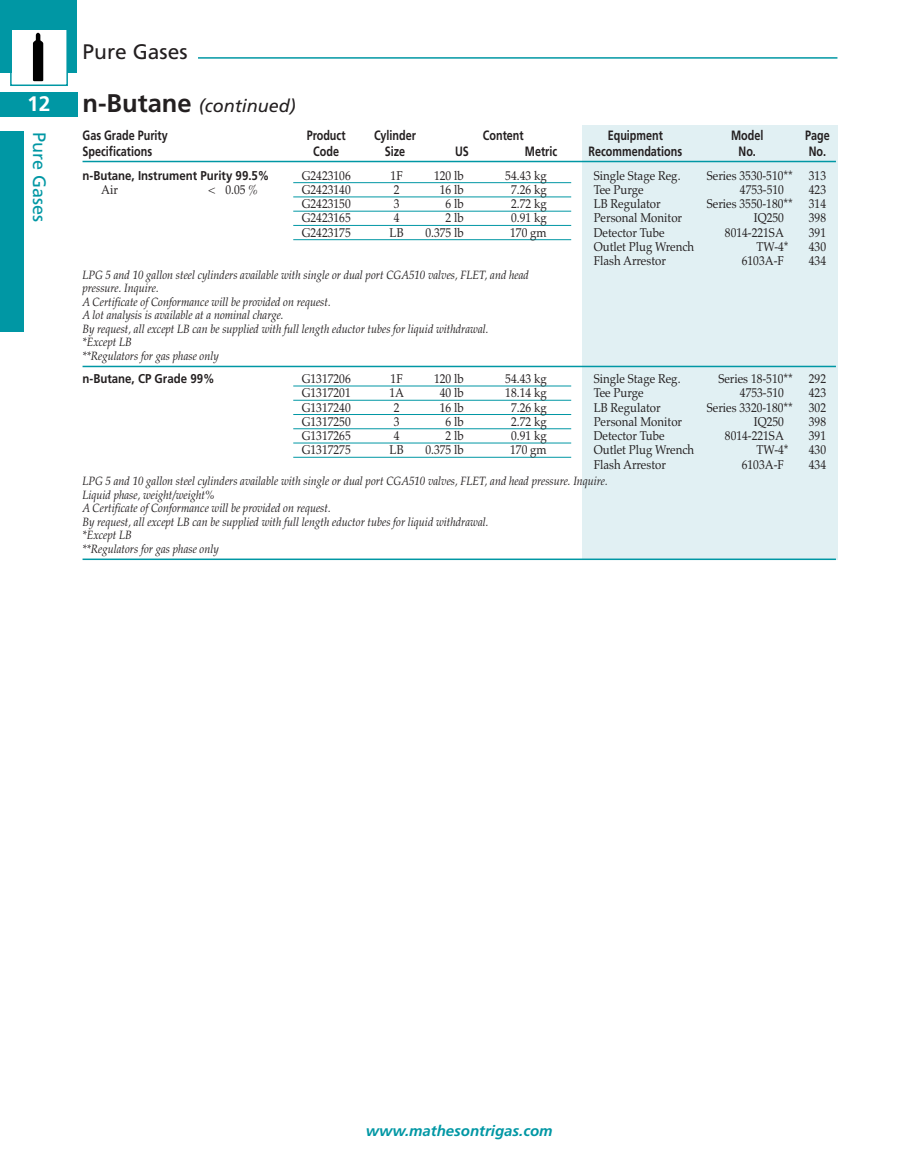
<style>
.page{position:relative;width:905px;height:1175px;background:#fff}
.page>*{position:absolute;margin:0;border:0;box-sizing:border-box;transform-origin:0 0}
.t1{font:21px "Frutiger";color:#231f20}
.t2{font:700 21px "Frutiger";color:#fff}
.t3{font:italic 18px "Frutiger";color:#231f20}
.t4{font:18px "Frutiger";color:#0097a4}
.t5{font:italic 700 15px "Frutiger";color:#0097a4}
.t6{font:700 13.5px "Frutiger";color:#231f20;scale:.8 1}
.t7{font:12.75px "Palatino";color:#231f20;scale:.9 1}
.t8{font:700 12.75px "Frutiger";color:#231f20;scale:.9 1}
.t9{font:italic 12px/13.5px "Palatino";color:#231f20;scale:.9 1}
.s1{font-weight:700;font-style:normal;font-size:25.5px}
</style>
<div class="page">
<div style="left:0;top:0;width:77px;height:73px;background:#0097a4"></div>
<div style="left:0;top:131px;width:24px;height:201px;background:#0097a4"></div>
<hr style="left:198px;top:57px;width:639px;height:2px;background:#0097a4">
<div style="left:0;top:92px;width:77px;height:25px;background:#0097a4"></div>
<div style="left:12px;top:30px;width:54px;height:54px;background:#fff"></div>
<svg style="left:33px;top:33px;width:10px;height:48px"></svg>
<div style="left:10px;top:28px;width:58px;height:58px;border:2px solid #0097a4"></div>
<div style="left:581px;top:125px;width:256px;height:434px;background:#e1f0f3"></div>
<hr style="left:82px;top:161px;width:754px;height:1px;background:#0097a4">
<hr style="left:293px;top:182px;width:278px;height:1px;background:#0097a4">
<hr style="left:293px;top:197px;width:278px;height:1px;background:#0097a4">
<hr style="left:293px;top:211px;width:278px;height:1px;background:#0097a4">
<hr style="left:293px;top:225px;width:278px;height:1px;background:#0097a4">
<hr style="left:293px;top:239px;width:278px;height:1px;background:#0097a4">
<hr style="left:82px;top:366px;width:754px;height:1px;background:#0097a4">
<hr style="left:293px;top:386px;width:278px;height:1px;background:#0097a4">
<hr style="left:293px;top:400px;width:278px;height:1px;background:#0097a4">
<hr style="left:293px;top:414px;width:278px;height:1px;background:#0097a4">
<hr style="left:293px;top:428px;width:278px;height:1px;background:#0097a4">
<hr style="left:293px;top:443px;width:278px;height:1px;background:#0097a4">
<hr style="left:293px;top:457px;width:278px;height:1px;background:#0097a4">
<hr style="left:82px;top:558px;width:754px;height:2px;background:#0097a4">
<h1 class="t2" style="left:27px;top:96px;width:25px">12</h1>
<h2 class="t4" style="left:47px;top:132px;width:92px;rotate:90deg">Pure Gases</h2>
<h1 class="t1" style="left:82px;top:44px;width:107px">Pure Gases</h1>
<h2 class="t3" style="left:82px;top:98px;width:215px"><span class="s1">n-Butane</span> (continued)</h2>
<p class="t6" style="left:82px;top:130px;width:108px">Gas Grade Purity</p>
<p class="t6" style="left:307px;top:130px;width:50px">Product</p>
<p class="t6" style="left:374px;top:130px;width:54px">Cylinder</p>
<p class="t6" style="left:483px;top:130px;width:53px">Content</p>
<p class="t6" style="left:607px;top:130px;width:70px">Equipment</p>
<p class="t6" style="left:731px;top:130px;width:42px">Model</p>
<p class="t6" style="left:805px;top:130px;width:32px">Page</p>
<p class="t6" style="left:82px;top:146px;width:88px">Specifications</p>
<p class="t6" style="left:313px;top:146px;width:34px">Code</p>
<p class="t6" style="left:385px;top:146px;width:27px">Size</p>
<p class="t6" style="left:455px;top:146px;width:19px">US</p>
<p class="t6" style="left:525px;top:146px;width:42px">Metric</p>
<p class="t6" style="left:588px;top:146px;width:118px">Recommendations</p>
<p class="t6" style="left:738px;top:146px;width:23px">No.</p>
<p class="t6" style="left:808px;top:146px;width:23px">No.</p>
<p class="t8" style="left:82px;top:170px;width:209px">n-Butane, Instrument Purity 99.5%</p>
<p class="t7" style="left:302px;top:168px;width:56px">G2423106</p>
<p class="t7" style="left:390px;top:168px;width:15px">1F</p>
<p class="t7" style="left:434px;top:168px;width:35px">120 lb</p>
<p class="t7" style="left:505px;top:168px;width:48px">54.43 kg</p>
<p class="t7" style="left:593px;top:168px;width:98px">Single Stage Reg.</p>
<p class="t7" style="left:707px;top:168px;width:97px">Series 3530-510**</p>
<p class="t7" style="left:808px;top:168px;width:21px">313</p>
<p class="t7" style="left:101px;top:182px;width:20px">Air</p>
<p class="t7" style="left:208px;top:182px;width:57px">&lt; 0.05 %</p>
<p class="t7" style="left:302px;top:182px;width:56px">G2423140</p>
<p class="t7" style="left:394px;top:182px;width:8px">2</p>
<p class="t7" style="left:440px;top:182px;width:28px">16 lb</p>
<p class="t7" style="left:511px;top:182px;width:41px">7.26 kg</p>
<p class="t7" style="left:593px;top:182px;width:57px">Tee Purge</p>
<p class="t7" style="left:740px;top:182px;width:50px">4753-510</p>
<p class="t7" style="left:808px;top:182px;width:21px">423</p>
<p class="t7" style="left:302px;top:196px;width:56px">G2423150</p>
<p class="t7" style="left:394px;top:196px;width:8px">3</p>
<p class="t7" style="left:445px;top:196px;width:22px">6 lb</p>
<p class="t7" style="left:511px;top:196px;width:41px">2.72 kg</p>
<p class="t7" style="left:593px;top:196px;width:76px">LB Regulator</p>
<p class="t7" style="left:707px;top:196px;width:97px">Series 3550-180**</p>
<p class="t7" style="left:808px;top:196px;width:21px">314</p>
<p class="t7" style="left:302px;top:211px;width:56px">G2423165</p>
<p class="t7" style="left:394px;top:211px;width:8px">4</p>
<p class="t7" style="left:445px;top:211px;width:22px">2 lb</p>
<p class="t7" style="left:511px;top:211px;width:41px">0.91 kg</p>
<p class="t7" style="left:593px;top:211px;width:100px">Personal Monitor</p>
<p class="t7" style="left:753px;top:211px;width:35px">IQ250</p>
<p class="t7" style="left:808px;top:211px;width:21px">398</p>
<p class="t7" style="left:302px;top:225px;width:56px">G2423175</p>
<p class="t7" style="left:389px;top:225px;width:17px">LB</p>
<p class="t7" style="left:425px;top:225px;width:44px">0.375 lb</p>
<p class="t7" style="left:510px;top:225px;width:42px">170 gm</p>
<p class="t7" style="left:593px;top:225px;width:80px">Detector Tube</p>
<p class="t7" style="left:725px;top:225px;width:67px">8014-221SA</p>
<p class="t7" style="left:808px;top:225px;width:21px">391</p>
<p class="t7" style="left:593px;top:239px;width:113px">Outlet Plug Wrench</p>
<p class="t7" style="left:756px;top:239px;width:37px">TW-4*</p>
<p class="t7" style="left:808px;top:239px;width:21px">430</p>
<p class="t7" style="left:593px;top:253px;width:82px">Flash Arrestor</p>
<p class="t7" style="left:741px;top:253px;width:48px">6103A-F</p>
<p class="t7" style="left:808px;top:253px;width:21px">434</p>
<p class="t9" style="left:82px;top:269px;width:497px">LPG 5 and 10 gallon steel cylinders available with single or dual port CGA510 valves, FLET, and head pressure. Inquire.<br>A Certificate of Conformance will be provided on request.<br>A lot analysis is available at a nominal charge.<br>By request, all except LB can be supplied with full length eductor tubes for liquid withdrawal.<br>*Except LB<br>**Regulators for gas phase only</p>
<p class="t8" style="left:82px;top:373px;width:148px">n-Butane, CP Grade 99%</p>
<p class="t7" style="left:302px;top:371px;width:56px">G1317206</p>
<p class="t7" style="left:390px;top:371px;width:15px">1F</p>
<p class="t7" style="left:434px;top:371px;width:35px">120 lb</p>
<p class="t7" style="left:505px;top:371px;width:48px">54.43 kg</p>
<p class="t7" style="left:593px;top:371px;width:98px">Single Stage Reg.</p>
<p class="t7" style="left:718px;top:371px;width:84px">Series 18-510**</p>
<p class="t7" style="left:808px;top:371px;width:21px">292</p>
<p class="t7" style="left:302px;top:385px;width:56px">G1317201</p>
<p class="t7" style="left:389px;top:385px;width:18px">1A</p>
<p class="t7" style="left:440px;top:385px;width:28px">40 lb</p>
<p class="t7" style="left:505px;top:385px;width:48px">18.14 kg</p>
<p class="t7" style="left:593px;top:385px;width:57px">Tee Purge</p>
<p class="t7" style="left:740px;top:385px;width:50px">4753-510</p>
<p class="t7" style="left:808px;top:385px;width:21px">423</p>
<p class="t7" style="left:302px;top:400px;width:56px">G1317240</p>
<p class="t7" style="left:394px;top:400px;width:8px">2</p>
<p class="t7" style="left:440px;top:400px;width:28px">16 lb</p>
<p class="t7" style="left:511px;top:400px;width:41px">7.26 kg</p>
<p class="t7" style="left:593px;top:400px;width:76px">LB Regulator</p>
<p class="t7" style="left:707px;top:400px;width:97px">Series 3320-180**</p>
<p class="t7" style="left:808px;top:400px;width:21px">302</p>
<p class="t7" style="left:302px;top:414px;width:56px">G1317250</p>
<p class="t7" style="left:394px;top:414px;width:8px">3</p>
<p class="t7" style="left:445px;top:414px;width:22px">6 lb</p>
<p class="t7" style="left:511px;top:414px;width:41px">2.72 kg</p>
<p class="t7" style="left:593px;top:414px;width:100px">Personal Monitor</p>
<p class="t7" style="left:753px;top:414px;width:35px">IQ250</p>
<p class="t7" style="left:808px;top:414px;width:21px">398</p>
<p class="t7" style="left:302px;top:428px;width:56px">G1317265</p>
<p class="t7" style="left:394px;top:428px;width:8px">4</p>
<p class="t7" style="left:445px;top:428px;width:22px">2 lb</p>
<p class="t7" style="left:511px;top:428px;width:41px">0.91 kg</p>
<p class="t7" style="left:593px;top:428px;width:80px">Detector Tube</p>
<p class="t7" style="left:725px;top:428px;width:67px">8014-221SA</p>
<p class="t7" style="left:808px;top:428px;width:21px">391</p>
<p class="t7" style="left:302px;top:442px;width:56px">G1317275</p>
<p class="t7" style="left:389px;top:442px;width:17px">LB</p>
<p class="t7" style="left:425px;top:442px;width:44px">0.375 lb</p>
<p class="t7" style="left:510px;top:442px;width:42px">170 gm</p>
<p class="t7" style="left:593px;top:442px;width:113px">Outlet Plug Wrench</p>
<p class="t7" style="left:756px;top:442px;width:37px">TW-4*</p>
<p class="t7" style="left:808px;top:442px;width:21px">430</p>
<p class="t7" style="left:593px;top:457px;width:82px">Flash Arrestor</p>
<p class="t7" style="left:741px;top:457px;width:48px">6103A-F</p>
<p class="t7" style="left:808px;top:457px;width:21px">434</p>
<p class="t9" style="left:82px;top:475px;width:585px">LPG 5 and 10 gallon steel cylinders available with single or dual port CGA510 valves, FLET, and head pressure. Inquire.<br>Liquid phase, weight/weight%<br>A Certificate of Conformance will be provided on request.<br>By request, all except LB can be supplied with full length eductor tubes for liquid withdrawal.<br>*Except LB<br>**Regulators for gas phase only</p>
<p class="t5" style="left:366px;top:1125px;width:188px">www.mathesontrigas.com</p>
</div>
